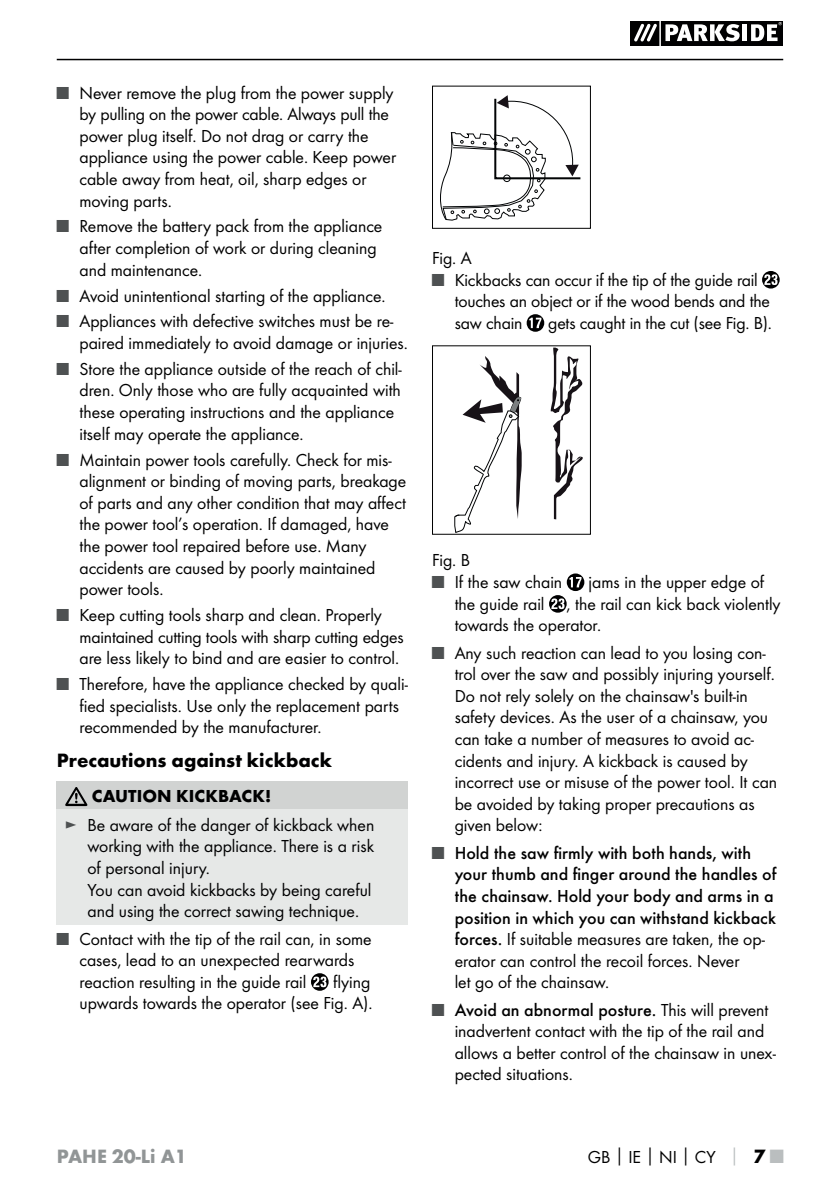
<style>
.page{position:relative;width:840px;height:1191px;background:#fff}
.page>*{position:absolute;margin:0;border:0;box-sizing:border-box;transform-origin:0 0}
.t1{font:700 20px "Futura";color:#000001}
.t2{font:700 20px "Futura";color:#919596}
.t3{font:18px/21.6px "Futura Boo";color:#000001}
.t4{font:500 18px/21.6px "Futura";color:#000001}
.t5{font:700 18px "Futura";color:#000001}
.s1{color:#4e5152}
.s2{font-family:"Futura Boo";font-weight:400;color:#4e5152}
.s3{font-family:"Futura";font-weight:500}
.s4{font-family:"Futura Boo";font-weight:400}
.s5{font-family:"Futura";font-weight:700}
.s6{font-family:"Futura";font-weight:700;color:#babebf}
.s7{font-family:"Futura";font-weight:700;font-size:20px}
.s8{font-family:"Futura";font-weight:700;font-size:20px;color:#babebf}
</style>
<div class="page">
<hr style="left:57px;top:59px;width:725px;height:1px;background:#000001">
<svg style="left:630px;top:21px;width:152px;height:24px"></svg>
<div style="left:57px;top:781px;width:351px;height:28px;background:#d1d3d2"></div>
<div style="left:57px;top:809px;width:351px;height:116px;background:#e6e8e7"></div>
<svg style="left:65px;top:787px;width:22px;height:19px"></svg>
<svg style="left:311px;top:973px;width:17px;height:17px"></svg>
<svg style="left:762px;top:271px;width:17px;height:17px"></svg>
<svg style="left:526px;top:314px;width:18px;height:18px"></svg>
<svg style="left:549px;top:573px;width:35px;height:39px"></svg>
<svg style="left:440px;top:95px;width:141px;height:126px"></svg>
<div style="left:432px;top:86px;width:158px;height:143px;border:1px solid #000001"></div>
<svg style="left:454px;top:347px;width:129px;height:186px"></svg>
<div style="left:432px;top:345px;width:158px;height:190px;border:1px solid #000001"></div>
<p class="t3" style="left:79px;top:83px;width:318px;text-indent:-23px"><span class="s1">■</span> Never remove the plug from the power supply by pulling on the power cable. Always pull the power plug itself. Do not drag or carry the appliance using the power cable. Keep power cable away from heat, oil, sharp edges or moving parts.</p>
<p class="t3" style="left:79px;top:217px;width:304px;text-indent:-23px"><span class="s1">■</span> Remove the battery pack from the appliance after completion of work or during cleaning and maintenance.</p>
<p class="t3" style="left:57px;top:286px;width:330px"><span class="s1">■</span> Avoid unintentional starting of the appliance.</p>
<p class="t3" style="left:79px;top:311px;width:330px;text-indent:-23px"><span class="s1">■</span> Appliances with defective switches must be re&shy;paired immediately to avoid damage or injuries.</p>
<p class="t3" style="left:79px;top:359px;width:323px;text-indent:-23px"><span class="s1">■</span> Store the appliance outside of the reach of chil&shy;dren. Only those who are fully acquainted with these operating instructions and the appliance itself may operate the appliance.</p>
<p class="t3" style="left:79px;top:450px;width:328px;text-indent:-23px"><span class="s1">■</span> Maintain power tools carefully. Check for mis&shy;alignment or binding of moving parts, breakage of parts and any other condition that may affect the power tool’s operation. If damaged, have the power tool repaired before use. Many accidents are caused by poorly maintained power tools.</p>
<p class="t3" style="left:79px;top:605px;width:325px;text-indent:-23px"><span class="s1">■</span> Keep cutting tools sharp and clean. Properly maintained cutting tools with sharp cutting edges are less likely to bind and are easier to control.</p>
<p class="t3" style="left:79px;top:674px;width:330px;text-indent:-23px"><span class="s1">■</span> Therefore, have the appliance checked by quali&shy;fied specialists. Use only the replacement parts recommended by the manufacturer.</p>
<p class="t1" style="left:57px;top:752px;width:277px">Precautions against kickback</p>
<p class="t5" style="left:92px;top:788px;width:181px">CAUTION KICKBACK!</p>
<p class="t3" style="left:87px;top:815px;width:288px;text-indent:-23px"><span class="s1">►</span> Be aware of the danger of kickback when working with the appliance. There is a risk of personal injury.<br>You can avoid kickbacks by being careful and using the correct sawing technique.</p>
<p class="t3" style="left:79px;top:928px;width:293px;text-indent:-23px"><span class="s1">■</span> Contact with the tip of the rail can, in some cases, lead to an unexpected rearwards reaction resulting in the guide rail</p>
<p class="t3" style="left:79px;top:972px;width:294px;text-align:right">flying<br>upwards towards the operator (see Fig. A).</p>
<p class="t3" style="left:432px;top:248px;width:41px">Fig. A</p>
<p class="t3" style="left:454px;top:270px;width:316px;text-indent:-23px"><span class="s1">■</span> Kickbacks can occur if the tip of the guide rail touches an object or if the wood bends and the saw chain</p>
<p class="t3" style="left:548px;top:313px;width:225px">gets caught in the cut (see Fig. B).</p>
<p class="t3" style="left:432px;top:550px;width:40px">Fig. B</p>
<p class="t3" style="left:432px;top:572px;width:132px"><span class="s1">■</span> If the saw chain</p>
<p class="t3" style="left:454px;top:572px;width:327px;text-indent:134px">jams in the upper edge of the guide rail , the rail can kick back violently towards the operator.</p>
<p class="t3" style="left:454px;top:642px;width:324px;text-indent:-23px"><span class="s1">■</span> Any such reaction can lead to you losing con&shy;trol over the saw and possibly injuring yourself.<br>Do not rely solely on the chainsaw's built-in safety devices. As the user of a chainsaw, you can take a number of measures to avoid ac&shy;cidents and injury. A kickback is caused by incorrect use or misuse of the power tool. It can be avoided by taking proper precautions as given below:</p>
<p class="t4" style="left:454px;top:843px;width:323px;text-indent:-23px"><span class="s2">■</span> Hold the saw firmly with both hands, with your thumb and finger around the handles of the chainsaw. Hold your body and arms in a position in which you can withstand kickback</p>
<p class="t3" style="left:454px;top:929px;width:311px"><span class="s3">forces.</span> If suitable measures are taken, the op&shy;erator can control the recoil forces. Never<br>let go of the chainsaw.</p>
<p class="t4" style="left:432px;top:999px;width:338px"><span class="s2">■</span> Avoid an abnormal posture. <span class="s4">This will prevent</span></p>
<p class="t3" style="left:454px;top:1021px;width:322px">inadvertent contact with the tip of the rail and allows a better control of the chainsaw in unex&shy;pected situations.</p>
<p class="t2" style="left:57px;top:1148px;width:132px">PAHE 20-Li A1</p>
<p class="t3" style="left:587px;top:1146px;width:197px">GB<span class="s5">│</span>IE<span class="s5">│</span>NI<span class="s5">│</span>CY <span class="s6">│</span> <span class="s7">7</span> <span class="s8">■</span></p>
</div>
